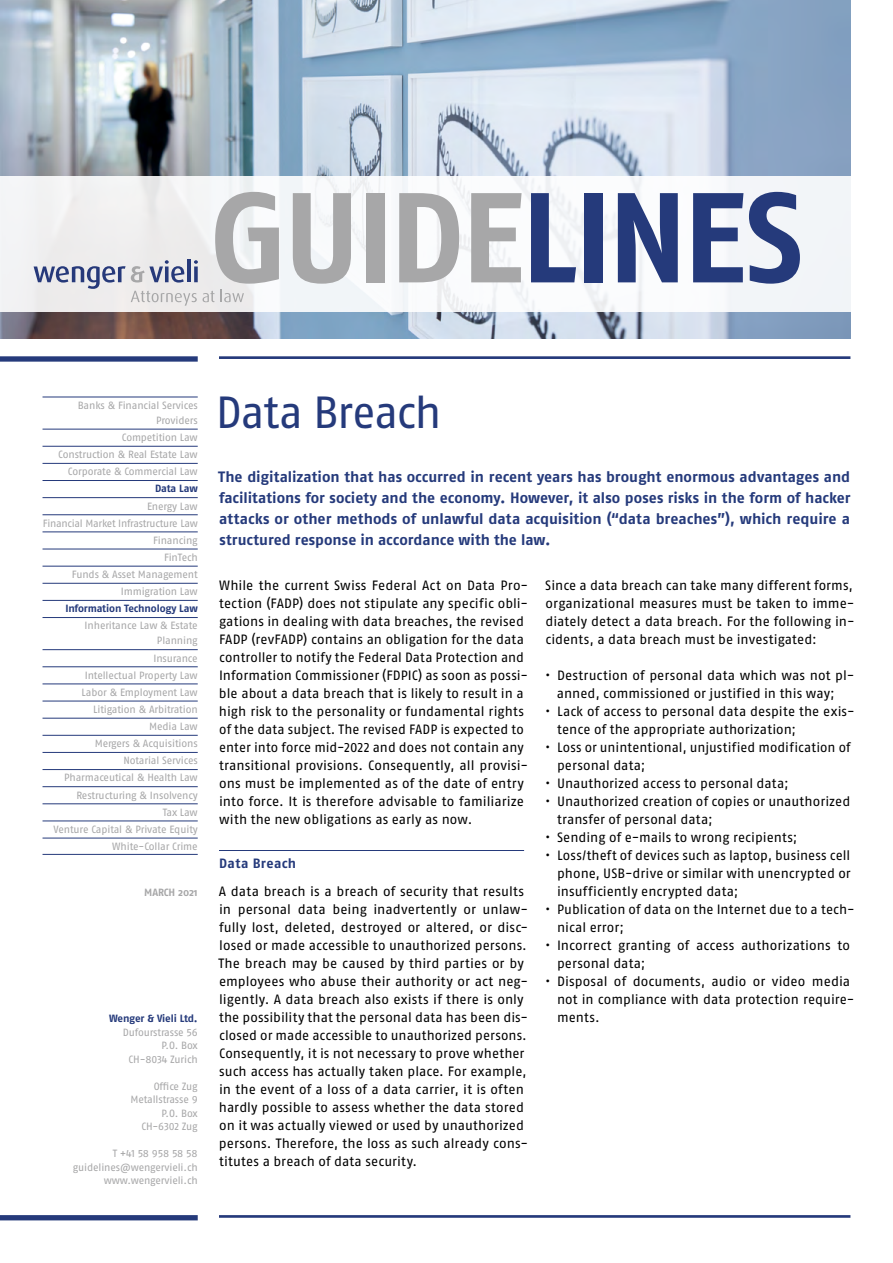
<style>
.page{position:relative;width:893px;height:1263px;background:#fff}
.page>*{position:absolute;margin:0;border:0;box-sizing:border-box;transform-origin:0 0}
.t1{font:127.5px "Fago No Bold Tf";letter-spacing:-.04em;color:#a7a7a8}
.t2{font:45px "Fago No Regular LF";letter-spacing:-.035em;color:#253a7b}
.t3{font:15px/21px "Fago No Bold Tf";letter-spacing:.005em;color:#253a7b;text-align:justify}
.t4{font:13.5px/18px "Fago No Regular LF";letter-spacing:.005em;color:#000}
.t5{font:13.5px "Fago No Bold Tf";letter-spacing:.025em;color:#253a7b}
.t6{font:10.5px/17.1px "Fago No Regular LF";letter-spacing:-.015em;color:#a7a7a8;text-align:right}
.t7{font:700 10.5px "Fago No";letter-spacing:-.015em;color:#253a7b}
.t8{font:700 10.5px "Fago No";letter-spacing:-.01em;color:#a7a7a8}
.s1{color:#253a7b}
.s2{font-family:"Dax"}
</style>
<div class="page">
<hr style="left:219px;top:356px;width:631px;height:3px;background:#253a7b">
<hr style="left:219px;top:1215px;width:631px;height:3px;background:#253a7b">
<div style="left:0;top:1215px;width:198px;height:5px;background:#253a7b"></div>
<div style="left:0;top:356px;width:198px;height:6px;background:#253a7b"></div>
<img style="left:0;top:0;width:850px;height:338px">
<div style="left:0;top:176px;width:893px;height:136px;background:#f3f5f8"></div>
<hr style="left:187px;top:259px;width:4px;height:23px;background:#26397a">
<svg style="left:34px;top:260px;width:180px;height:46px"></svg>
<svg style="left:221px;top:289px;width:23px;height:13px"></svg>
<hr style="left:43px;top:397px;width:155px;height:1px;background:#253a7b">
<hr style="left:43px;top:429px;width:155px;height:1px;background:#253a7b">
<hr style="left:43px;top:446px;width:155px;height:1px;background:#253a7b">
<hr style="left:43px;top:463px;width:155px;height:1px;background:#253a7b">
<hr style="left:43px;top:480px;width:155px;height:1px;background:#253a7b">
<hr style="left:43px;top:497px;width:155px;height:1px;background:#253a7b">
<hr style="left:43px;top:514px;width:155px;height:1px;background:#253a7b">
<hr style="left:43px;top:532px;width:155px;height:1px;background:#253a7b">
<hr style="left:43px;top:549px;width:155px;height:1px;background:#253a7b">
<hr style="left:43px;top:566px;width:155px;height:1px;background:#253a7b">
<hr style="left:43px;top:583px;width:155px;height:1px;background:#253a7b">
<hr style="left:43px;top:600px;width:155px;height:1px;background:#253a7b">
<hr style="left:43px;top:617px;width:155px;height:1px;background:#253a7b">
<hr style="left:43px;top:649px;width:155px;height:1px;background:#253a7b">
<hr style="left:43px;top:666px;width:155px;height:1px;background:#253a7b">
<hr style="left:43px;top:684px;width:155px;height:1px;background:#253a7b">
<hr style="left:43px;top:701px;width:155px;height:1px;background:#253a7b">
<hr style="left:43px;top:718px;width:155px;height:1px;background:#253a7b">
<hr style="left:43px;top:735px;width:155px;height:1px;background:#253a7b">
<hr style="left:43px;top:752px;width:155px;height:1px;background:#253a7b">
<hr style="left:43px;top:769px;width:155px;height:1px;background:#253a7b">
<hr style="left:43px;top:786px;width:155px;height:1px;background:#253a7b">
<hr style="left:43px;top:803px;width:155px;height:1px;background:#253a7b">
<hr style="left:43px;top:821px;width:155px;height:1px;background:#253a7b">
<hr style="left:43px;top:838px;width:155px;height:1px;background:#253a7b">
<hr style="left:43px;top:854px;width:155px;height:1px;background:#253a7b">
<hr style="left:219px;top:850px;width:305px;height:1px;background:#253a7b">
<h1 class="t1" style="left:209px;top:163px;width:596px">GUIDE<span class="s1">LINES</span></h1>
<p class="t6" style="left:78px;top:398px;width:121px;line-height:15px">Banks &amp; Financial Services<br>Providers</p>
<p class="t6" style="left:58px;top:429px;width:141px">Competition Law<br>Construction &amp; Real Estate Law<br>Corporate &amp; Commercial Law</p>
<p class="t7" style="left:155px;top:483px;width:44px">Data Law</p>
<p class="t6" style="left:43px;top:497px;width:156px">Energy Law<br>Financial Market Infrastructure Law<br>Financing<br>FinTech<br>Funds &amp; Asset Management<br>Immigration Law</p>
<p class="t7" style="left:65px;top:602px;width:134px">Information Technology Law</p>
<p class="t6" style="left:85px;top:618px;width:115px;line-height:15px">Inheritance Law &amp; Estate<br>Planning</p>
<p class="t6" style="left:54px;top:649px;width:146px">Insurance<br>Intellectual Property Law<br>Labor &amp; Employment Law<br>Litigation &amp; Arbitration<br>Media Law<br>Mergers &amp; Acquisitions<br>Notarial Services<br>Pharmaceutical &amp; Health Law<br>Restructuring &amp; Insolvency<br>Tax Law<br>Venture Capital &amp; Private Equity<br>White-Collar Crime</p>
<p class="t8" style="left:144px;top:886px;width:55px">MARCH 2021</p>
<p class="t7" style="left:109px;top:1012px;width:90px">Wenger <span class="s2">&amp;</span> Vieli Ltd.</p>
<p class="t6" style="left:123px;top:1025px;width:77px;line-height:13.5px">Dufourstrasse 56<br>P.O. Box<br>CH-8034 Zurich</p>
<p class="t6" style="left:131px;top:1079px;width:69px;line-height:13.5px">Office Zug<br>Metallstrasse 9<br>P.O. Box<br>CH-6302 Zug</p>
<p class="t6" style="left:73px;top:1147px;width:126px;line-height:13.5px">T +41 58 958 58 58 guidelines@wengervieli.ch www.wengervieli.ch</p>
<h2 class="t2" style="left:216px;top:387px;width:227px">Data Breach</h2>
<p class="t3" style="left:218px;top:466px;width:634px">The digitalization that has occurred in recent years has brought enormous advantages and facilitations for society and the economy. However, it also poses risks in the form of hacker attacks or other methods of unlawful data acquisition (“data breaches”), which require a structured response in accordance with the law.</p>
<p class="t4" style="left:219px;top:576px;width:311px">While the current Swiss Federal Act on Data Pro&shy;tection (FADP) does not stipulate any specific obli&shy;gations in dealing with data breaches, the revised FADP (revFADP) contains an obligation for the data controller to notify the Federal Data Protection and Information Commissioner (FDPIC) as soon as possi&shy;ble about a data breach that is likely to result in a high risk to the personality or fundamental rights of the data subject. The revised FADP is expected to enter into force mid-2022 and does not contain any transitional provisions. Consequently, all provisi&shy;ons must be implemented as of the date of entry into force. It is therefore advisable to familiarize with the new obligations as early as now.</p>
<p class="t5" style="left:219px;top:855px;width:79px">Data Breach</p>
<p class="t4" style="left:219px;top:882px;width:311px">A data breach is a breach of security that results in personal data being inadvertently or unlaw&shy;fully lost, deleted, destroyed or altered, or disc&shy;losed or made accessible to unauthorized persons.<br>The breach may be caused by third parties or by employees who abuse their authority or act neg&shy;ligently. A data breach also exists if there is only the possibility that the personal data has been dis&shy;closed or made accessible to unauthorized persons.<br>Consequently, it is not necessary to prove whether such access has actually taken place. For example, in the event of a loss of a data carrier, it is often hardly possible to assess whether the data stored on it was actually viewed or used by unauthorized persons. Therefore, the loss as such already cons&shy;titutes a breach of data security.</p>
<p class="t4" style="left:545px;top:576px;width:311px">Since a data breach can take many different forms, organizational measures must be taken to imme&shy;diately detect a data breach. For the following in&shy;cidents, a data breach must be investigated:</p>
<p class="t4" style="left:545px;top:666px;width:311px;text-align:center">• Destruction of personal data which was not pl&shy;anned, commissioned or justified in this way;</p>
<p class="t4" style="left:557px;top:702px;width:299px;text-indent:-12px">• Lack of access to personal data despite the exis&shy;tence of the appropriate authorization;</p>
<p class="t4" style="left:557px;top:738px;width:295px;text-indent:-12px">• Loss or unintentional, unjustified modification of personal data;</p>
<p class="t4" style="left:545px;top:774px;width:245px">• Unauthorized access to personal data;</p>
<p class="t4" style="left:557px;top:792px;width:295px;text-indent:-12px">• Unauthorized creation of copies or unauthorized transfer of personal data;</p>
<p class="t4" style="left:545px;top:828px;width:254px">• Sending of e-mails to wrong recipients;</p>
<p class="t4" style="left:557px;top:846px;width:295px;text-align:justify;text-indent:-12px">• Loss/theft of devices such as laptop, business cell phone, USB-drive or similar with unencrypted or insufficiently encrypted data;</p>
<p class="t4" style="left:557px;top:900px;width:299px;text-indent:-12px">• Publication of data on the Internet due to a tech&shy;nical error;</p>
<p class="t4" style="left:557px;top:936px;width:294px;text-indent:-12px">• Incorrect granting of access authorizations to personal data;</p>
<p class="t4" style="left:557px;top:972px;width:299px;text-indent:-12px">• Disposal of documents, audio or video media not in compliance with data protection require&shy;ments.</p>
</div>
